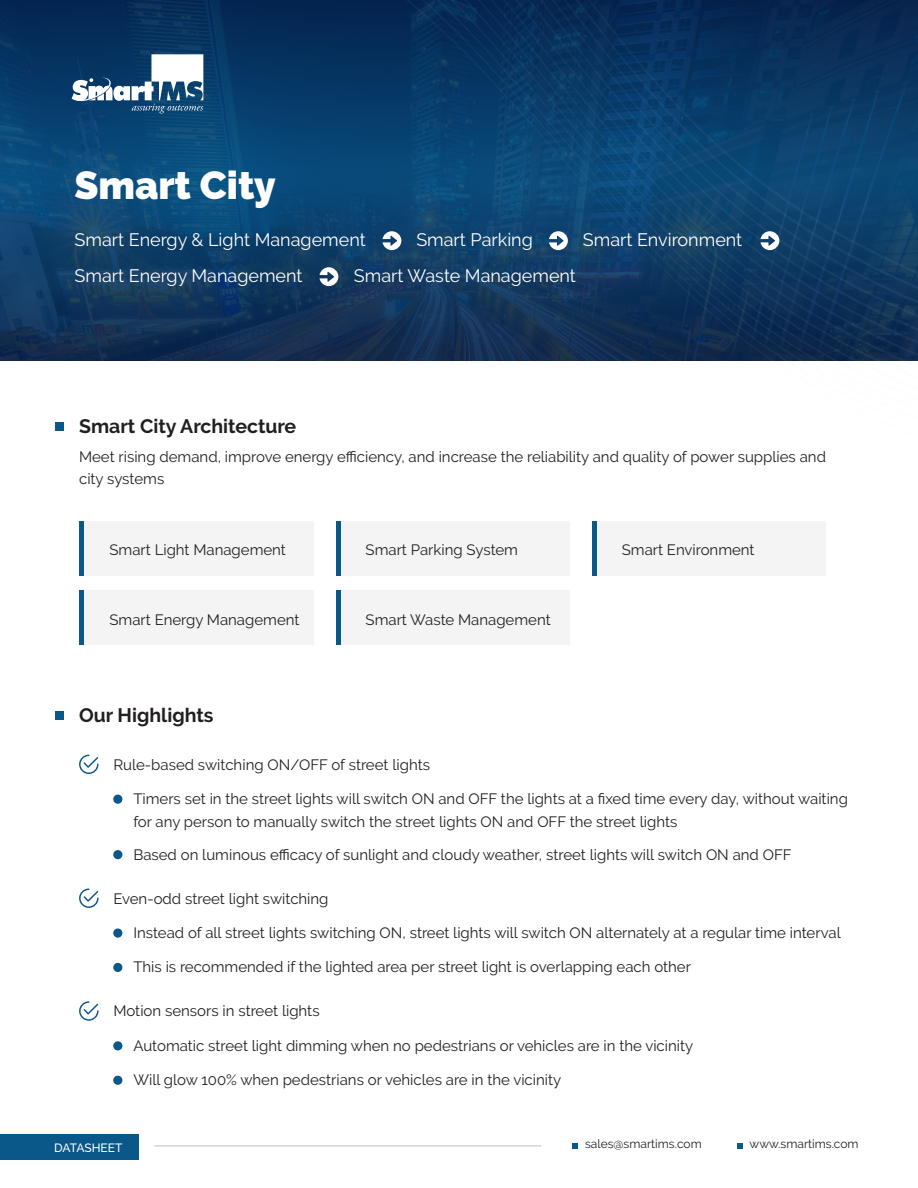
<style>
.page{position:relative;width:918px;height:1188px;background:#fff}
.page>*{position:absolute;margin:0;border:0;box-sizing:border-box;transform-origin:0 0}
.t1{font:900 39px "Raleway";color:#fff}
.t2{font:700 19.5px "Raleway";color:#231f20}
.t3{font:18px "Raleway";color:#fff}
.t4{font:15px/22.5px "Raleway";color:#231f20}
.t5{font:12px "Raleway";color:#231f20}
.t6{font:500 12px "Raleway";letter-spacing:-.005em;color:#fff}
</style>
<div class="page">
<div style="left:0;top:1134px;width:139px;height:25px;background:#0a578a"></div>
<svg style="left:737px;top:1143px;width:6px;height:6px"></svg>
<svg style="left:572px;top:1143px;width:6px;height:6px"></svg>
<hr style="left:155px;top:1146px;width:386px;height:1px;background:#231f20">
<svg style="left:0;top:177px;width:918px;height:184px;background:#103c64"></svg>
<div style="left:0;top:0;width:918px;height:177px;background:linear-gradient(to bottom,#05244e,#0a4e7e)"></div>
<img style="left:848px;top:210px;width:70px;height:36px">
<img style="left:866px;top:246px;width:52px;height:59px">
<img style="left:673px;top:64px;width:130px;height:38px">
<img style="left:684px;top:248px;width:192px;height:113px">
<img style="left:672px;top:213px;width:185px;height:138px">
<img style="left:825px;top:177px;width:15px;height:105px">
<img style="left:716px;top:140px;width:109px;height:142px">
<img style="left:685px;top:102px;width:128px;height:148px">
<img style="left:899px;top:315px;width:19px;height:46px">
<img style="left:698px;top:282px;width:201px;height:79px">
<img style="left:545px;top:91px;width:140px;height:160px">
<img style="left:537px;top:54px;width:136px;height:162px">
<img style="left:531px;top:16px;width:132px;height:164px">
<img style="left:561px;top:0;width:94px;height:127px">
<img style="left:562px;top:0;width:86px;height:106px">
<img style="left:566px;top:163px;width:150px;height:155px">
<img style="left:555px;top:127px;width:144px;height:158px">
<img style="left:420px;top:9px;width:147px;height:157px">
<img style="left:434px;top:0;width:122px;height:131px">
<img style="left:403px;top:0;width:18px;height:13px">
<svg style="left:72px;top:54px;width:131px;height:59px"></svg>
<svg style="left:383px;top:231px;width:18px;height:19px"></svg>
<svg style="left:320px;top:267px;width:18px;height:19px"></svg>
<svg style="left:549px;top:231px;width:19px;height:19px"></svg>
<svg style="left:761px;top:231px;width:18px;height:19px"></svg>
<div style="left:55px;top:422px;width:9px;height:9px;background:#0a578a"></div>
<div style="left:80px;top:521px;width:234px;height:55px;background:#f4f4f4"></div>
<hr style="left:80px;top:521px;width:4px;height:55px;background:#0a578a">
<div style="left:80px;top:591px;width:234px;height:54px;background:#f4f4f4"></div>
<hr style="left:80px;top:591px;width:4px;height:54px;background:#0a578a">
<div style="left:336px;top:521px;width:234px;height:55px;background:#f4f4f4"></div>
<hr style="left:336px;top:521px;width:4px;height:55px;background:#0a578a">
<div style="left:336px;top:591px;width:234px;height:54px;background:#f4f4f4"></div>
<hr style="left:336px;top:591px;width:4px;height:54px;background:#0a578a">
<div style="left:592px;top:521px;width:234px;height:55px;background:#f4f4f4"></div>
<hr style="left:592px;top:521px;width:4px;height:55px;background:#0a578a">
<div style="left:55px;top:711px;width:9px;height:9px;background:#0a578a"></div>
<svg style="left:79px;top:755px;width:20px;height:19px"></svg>
<div style="left:113px;top:795px;width:9px;height:9px;background:#0a578a;border-radius:50%"></div>
<div style="left:113px;top:850px;width:9px;height:9px;background:#0a578a;border-radius:50%"></div>
<svg style="left:79px;top:889px;width:20px;height:19px"></svg>
<div style="left:113px;top:928px;width:9px;height:10px;background:#0a578a;border-radius:50%"></div>
<div style="left:113px;top:963px;width:9px;height:9px;background:#0a578a;border-radius:50%"></div>
<svg style="left:79px;top:1001px;width:20px;height:20px"></svg>
<div style="left:113px;top:1041px;width:9px;height:9px;background:#0a578a;border-radius:50%"></div>
<div style="left:113px;top:1076px;width:9px;height:9px;background:#0a578a;border-radius:50%"></div>
<p class="t1" style="left:75px;top:162px;width:203px">Smart City</p>
<p class="t3" style="left:75px;top:230px;width:293px">Smart Energy &amp; Light Management</p>
<p class="t3" style="left:75px;top:266px;width:230px">Smart Energy Management</p>
<p class="t3" style="left:354px;top:266px;width:224px">Smart Waste Management</p>
<p class="t3" style="left:416px;top:230px;width:118px">Smart Parking</p>
<p class="t3" style="left:583px;top:230px;width:161px">Smart Environment</p>
<p class="t2" style="left:79px;top:415px;width:219px">Smart City Architecture</p>
<p class="t4" style="left:79px;top:445px;width:748px">Meet rising demand, improve energy efficiency, and increase the reliability and quality of power supplies and city systems</p>
<p class="t4" style="left:110px;top:539px;width:178px">Smart Light Management</p>
<p class="t4" style="left:110px;top:608px;width:192px">Smart Energy Management</p>
<p class="t4" style="left:366px;top:539px;width:154px">Smart Parking System</p>
<p class="t4" style="left:366px;top:608px;width:187px">Smart Waste Management</p>
<p class="t4" style="left:622px;top:539px;width:134px">Smart Environment</p>
<p class="t2" style="left:79px;top:704px;width:136px">Our Highlights</p>
<p class="t4" style="left:113px;top:753px;width:318px">Rule-based switching ON/OFF of street lights</p>
<p class="t4" style="left:133px;top:788px;width:716px">Timers set in the street lights will switch ON and OFF the lights at a fixed time every day, without waiting for any person to manually switch the street lights ON and OFF the street lights</p>
<p class="t4" style="left:133px;top:843px;width:660px">Based on luminous efficacy of sunlight and cloudy weather, street lights will switch ON and OFF</p>
<p class="t4" style="left:113px;top:887px;width:217px">Even-odd street light switching</p>
<p class="t4" style="left:133px;top:922px;width:709px">Instead of all street lights switching ON, street lights will switch ON alternately at a regular time interval</p>
<p class="t4" style="left:133px;top:956px;width:559px">This is recommended if the lighted area per street light is overlapping each other</p>
<p class="t4" style="left:113px;top:1000px;width:208px">Motion sensors in street lights</p>
<p class="t4" style="left:133px;top:1034px;width:561px">Automatic street light dimming when no pedestrians or vehicles are in the vicinity</p>
<p class="t4" style="left:133px;top:1069px;width:429px">Will glow 100% when pedestrians or vehicles are in the vicinity</p>
<p class="t6" style="left:54px;top:1140px;width:70px">DATASHEET</p>
<p class="t5" style="left:585px;top:1137px;width:118px">sales@smartims.com</p>
<p class="t5" style="left:750px;top:1137px;width:111px">www.smartims.com</p>
</div>
